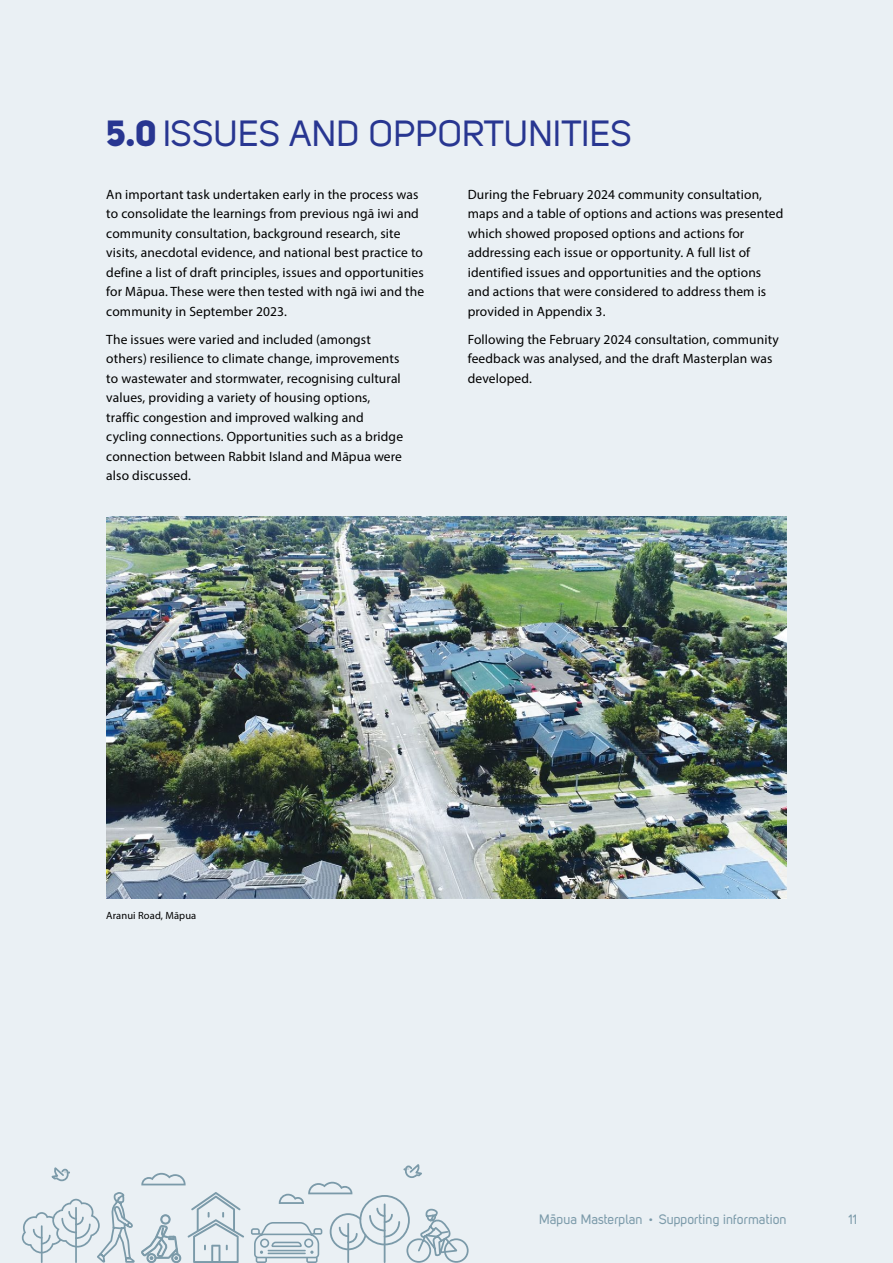
<style>
.page{position:relative;width:893px;height:1263px;background:#eaf0f4}
.page>*{position:absolute;margin:0;border:0;box-sizing:border-box;transform-origin:0 0}
.t1{font:36px "Uni Sans Regular";color:#283691}
.t2{font:13.5px/19.5px "Myriad Pro";letter-spacing:.01em;color:#000}
.t3{font:13.5px "Uni Sans Regular";color:#7b9aa9}
.t4{font:10.5px "Myriad Pro";letter-spacing:.01em;color:#000}
.s1{font-family:"Uni Sans Heavy CAPS"}
.s2{font-family:"Averta"}
</style>
<div class="page">
<img style="left:106px;top:517px;width:681px;height:381px">
<svg style="left:188px;top:1192px;width:56px;height:71px"></svg>
<svg style="left:51px;top:1168px;width:19px;height:14px"></svg>
<svg style="left:22px;top:1192px;width:159px;height:71px"></svg>
<svg style="left:251px;top:1165px;width:218px;height:98px"></svg>
<svg style="left:141px;top:1173px;width:45px;height:12px"></svg>
<h1 class="t1" style="left:106px;top:113px;width:527px"><span class="s1">5.0</span> ISSUES AND OPPORTUNITIES</h1>
<p class="t2" style="left:106px;top:184px;width:319px">An important task undertaken early in the process was to consolidate the learnings from previous ngā iwi and community consultation, background research, site visits, anecdotal evidence, and national best practice to define a list of draft principles, issues and opportunities for Māpua. These were then tested with ngā iwi and the community in September 2023.</p>
<p class="t2" style="left:106px;top:329px;width:298px">The issues were varied and included (amongst others) resilience to climate change, improvements to wastewater and stormwater, recognising cultural values, providing a variety of housing options, traffic congestion and improved walking and cycling connections. Opportunities such as a bridge connection between Rabbit Island and Māpua were also discussed.</p>
<p class="t2" style="left:468px;top:184px;width:317px">During the February 2024 community consultation, maps and a table of options and actions was presented which showed proposed options and actions for addressing each issue or opportunity. A full list of identified issues and opportunities and the options and actions that were considered to address them is provided in Appendix 3.</p>
<p class="t2" style="left:468px;top:329px;width:312px">Following the February 2024 consultation, community feedback was analysed, and the draft Masterplan was developed.</p>
<p class="t4" style="left:106px;top:909px;width:92px">Aranui Road, Māpua</p>
<p class="t3" style="left:551px;top:1212px;width:237px">-pua Masterplan <span class="s2">•</span> Supporting information</p>
<p class="t3" style="left:539px;top:1212px;width:19px">Ma</p>
<p class="t3" style="left:848px;top:1212px;width:10px">11</p>
</div>
